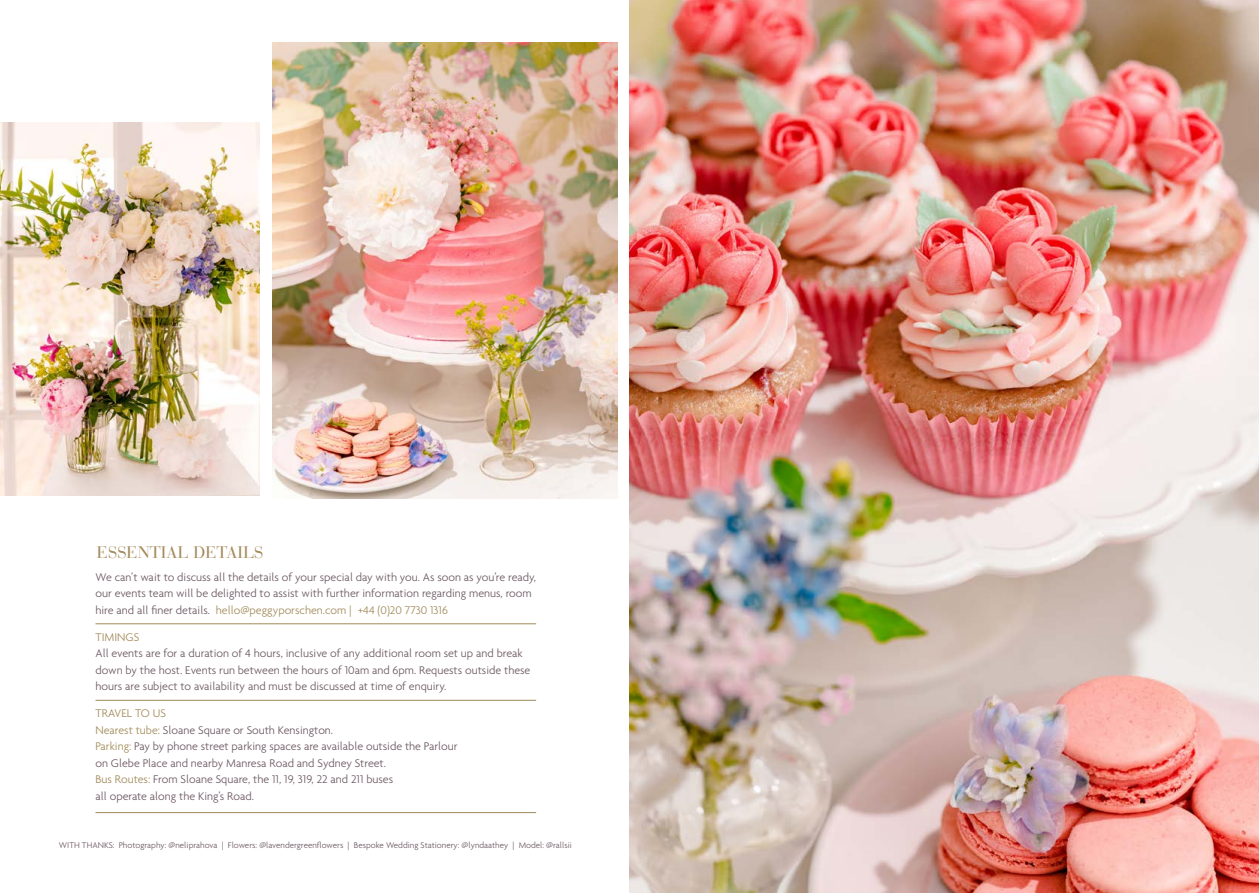
<style>
.page{position:relative;width:1259px;height:893px;background:#fff}
.page>*{position:absolute;margin:0;border:0;box-sizing:border-box;transform-origin:0 0}
.t1{font:16.65px "Bauer Bodoni";color:#a28a59}
.t2{font:300 12px/16.5px "Agenda";color:#6c5762}
.t3{font:300 12px "Agenda";color:#a28a59}
.t4{font:300 9px "Agenda";color:#6c5762}
.s1{color:#a28a59}
</style>
<div class="page">
<hr style="left:95px;top:623px;width:441px;height:1px;background:#a28a59">
<hr style="left:95px;top:700px;width:441px;height:1px;background:#a28a59">
<hr style="left:95px;top:812px;width:441px;height:1px;background:#a28a59">
<img style="left:0;top:122px;width:259px;height:374px">
<img style="left:272px;top:43px;width:345px;height:455px">
<img style="left:629px;top:0;width:630px;height:893px">
<h1 class="t1" style="left:97px;top:542px;width:168px">ESSENTIAL DETAILS</h1>
<p class="t2" style="left:95px;top:568px;width:442px">We can’t wait to discuss all the details of your special day with you. As soon as you’re ready, our events team will be delighted to assist with further information regarding menus, room hire and all finer details. <span class="s1">hello@peggyporschen.com | +44 (0)20 7730 1316</span></p>
<p class="t3" style="left:95px;top:630px;width:45px">TIMINGS</p>
<p class="t2" style="left:95px;top:645px;width:436px">All events are for a duration of 4 hours, inclusive of any additional room set up and break down by the host. Events run between the hours of 10am and 6pm. Requests outside these hours are subject to availability and must be discussed at time of enquiry.</p>
<p class="t2" style="left:95px;top:705px;width:364px"><span class="s1">TRAVEL TO US<br>Nearest tube:</span> Sloane Square or South Kensington.<br><span class="s1">Parking:</span> Pay by phone street parking spaces are available outside the Parlour on Glebe Place and nearby Manresa Road and Sydney Street.<br><span class="s1">Bus Routes:</span> From Sloane Square, the 11, 19, 319, 22 and 211 buses<br>all operate along the King’s Road.</p>
<p class="t4" style="left:59px;top:840px;width:514px">WITH THANKS: Photography: @neliprahova | Flowers: @lavendergreenflowers | Bespoke Wedding Stationery: @lyndaathey | Model: @rallsii</p>
</div>
